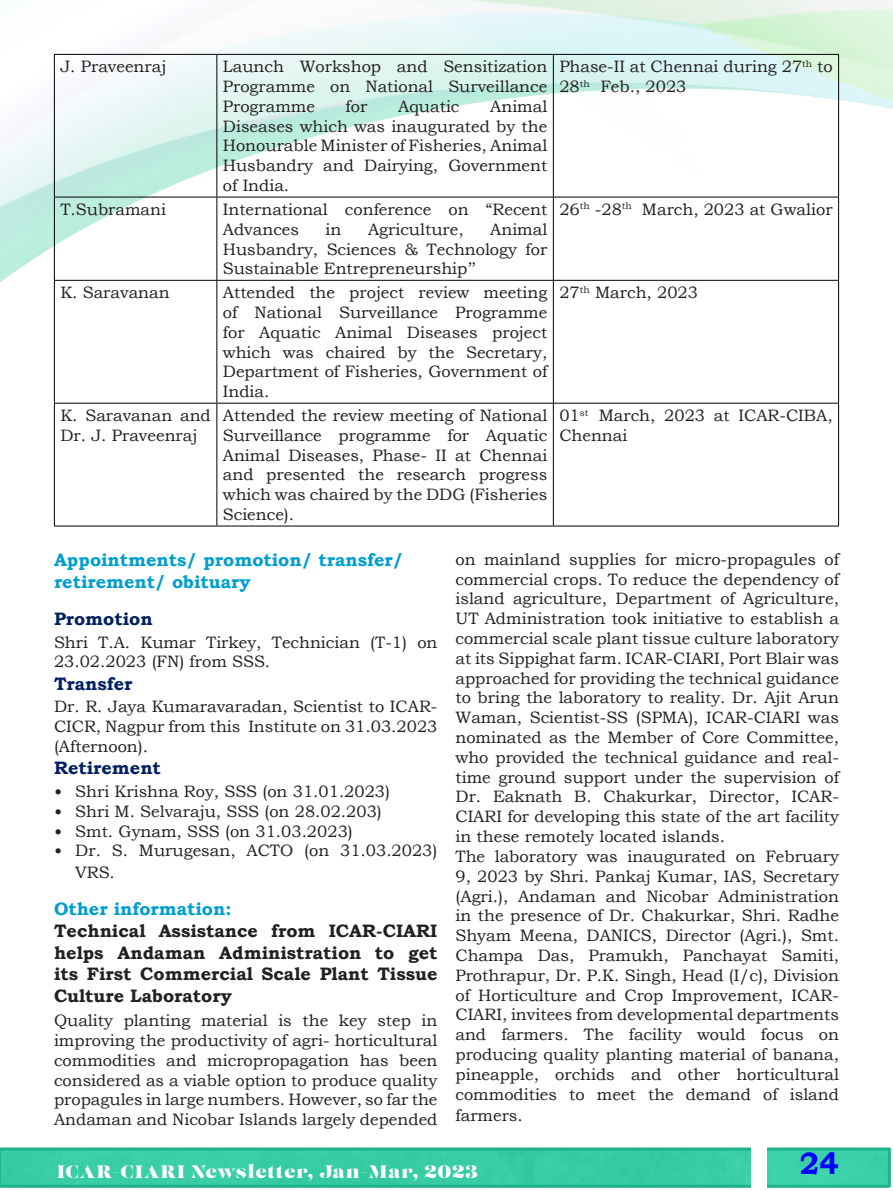
<style>
.page{position:relative;width:893px;height:1191px;background:#fff}
.page>*{position:absolute;margin:0;border:0;box-sizing:border-box;transform-origin:0 0}
.t1{font:700 30.9px "Bookman Old Style";color:#00f;scale:.95 1}
.t2{font:700 18px/21.6px "Bookman Old Style";color:#231f20;text-align:justify}
.heading{font:700 18px "Bookman Old Style";color:#009ece}
.t3{font:18px "Lust Stencil";letter-spacing:.07em;color:#fff}
._2_heading{font:700 18px "Bookman Old Style";color:#002060}
.Body_Text{font:16.5px/19.8px "Bookman Old Style";color:#231f20;text-align:justify}
.s1{font-family:"Calibri"}
</style>
<div class="page">
<img style="left:0;top:0;width:893px;height:527px">
<svg style="left:0;top:1147px;width:891px;height:40px;background:#38caa3"></svg>
<div style="left:751px;top:1141px;width:15px;height:47px;background:#fff"></div>
<hr style="left:54px;top:54px;width:163px;height:1px;background:#000">
<hr style="left:54px;top:55px;width:1px;height:142px;background:#000">
<hr style="left:217px;top:54px;width:336px;height:1px;background:#000">
<hr style="left:216px;top:55px;width:1px;height:142px;background:#000">
<hr style="left:553px;top:54px;width:286px;height:1px;background:#000">
<hr style="left:553px;top:55px;width:1px;height:142px;background:#000">
<hr style="left:838px;top:55px;width:1px;height:142px;background:#000">
<hr style="left:54px;top:197px;width:163px;height:1px;background:#000">
<hr style="left:54px;top:197px;width:1px;height:83px;background:#000">
<hr style="left:217px;top:197px;width:336px;height:1px;background:#000">
<hr style="left:216px;top:197px;width:1px;height:83px;background:#000">
<hr style="left:553px;top:197px;width:286px;height:1px;background:#000">
<hr style="left:553px;top:197px;width:1px;height:83px;background:#000">
<hr style="left:838px;top:197px;width:1px;height:83px;background:#000">
<hr style="left:54px;top:280px;width:163px;height:1px;background:#000">
<hr style="left:54px;top:281px;width:1px;height:122px;background:#000">
<hr style="left:217px;top:280px;width:336px;height:1px;background:#000">
<hr style="left:216px;top:281px;width:1px;height:122px;background:#000">
<hr style="left:553px;top:280px;width:286px;height:1px;background:#000">
<hr style="left:553px;top:281px;width:1px;height:122px;background:#000">
<hr style="left:838px;top:281px;width:1px;height:122px;background:#000">
<hr style="left:54px;top:403px;width:163px;height:1px;background:#000">
<hr style="left:54px;top:403px;width:1px;height:122px;background:#000">
<hr style="left:217px;top:403px;width:336px;height:1px;background:#000">
<hr style="left:216px;top:403px;width:1px;height:122px;background:#000">
<hr style="left:553px;top:403px;width:286px;height:1px;background:#000">
<hr style="left:553px;top:403px;width:1px;height:122px;background:#000">
<hr style="left:838px;top:403px;width:1px;height:122px;background:#000">
<hr style="left:54px;top:525px;width:163px;height:1px;background:#000">
<hr style="left:217px;top:525px;width:336px;height:1px;background:#000">
<hr style="left:553px;top:525px;width:286px;height:1px;background:#000">
<p class="Body_Text" style="left:60px;top:57px;width:107px">J. Praveenraj</p>
<p class="Body_Text" style="left:223px;top:57px;width:326px">Launch Workshop and Sensitization Programme on National Surveillance Programme</p>
<p class="Body_Text" style="left:223px;top:96px;width:326px;text-indent:267px">Animal Diseases which was inaugurated by the Honourable Minister of Fisheries, Animal Husbandry and Dairying, Government of India.</p>
<p class="Body_Text" style="left:346px;top:96px;width:23px">for</p>
<p class="Body_Text" style="left:398px;top:96px;width:63px">Aquatic</p>
<p class="Body_Text" style="left:60px;top:199px;width:107px">T.Subramani</p>
<p class="Body_Text" style="left:223px;top:199px;width:326px">International conference on “Recent<br>Advances</p>
<p class="Body_Text" style="left:223px;top:219px;width:326px;text-indent:267px">Animal Husbandry, Sciences &amp; Technology for Sustainable Entrepreneurship’’</p>
<p class="Body_Text" style="left:326px;top:219px;width:17px">in</p>
<p class="Body_Text" style="left:368px;top:219px;width:97px">Agriculture,</p>
<p class="Body_Text" style="left:559px;top:57px;width:275px">Phase-II at Chennai during 27<sup>th</sup> to<br>28<sup>th</sup> Feb., 2023</p>
<p class="Body_Text" style="left:559px;top:199px;width:275px">26<sup>th</sup> -28<sup>th</sup> March, 2023 at Gwalior</p>
<p class="Body_Text" style="left:60px;top:283px;width:111px">K. Saravanan</p>
<p class="Body_Text" style="left:223px;top:283px;width:326px">Attended the project review meeting of National Surveillance Programme for Aquatic Animal Diseases project which was chaired by the Secretary, Department of Fisheries, Government of India.</p>
<p class="Body_Text" style="left:559px;top:283px;width:140px">27<sup>th</sup> March, 2023</p>
<p class="Body_Text" style="left:60px;top:405px;width:152px">K. Saravanan and<br>Dr. J. Praveenraj</p>
<p class="Body_Text" style="left:223px;top:405px;width:326px">Attended the review meeting of National Surveillance programme for Aquatic Animal Diseases, Phase- II at Chennai and presented the research progress which was chaired by the DDG (Fisheries Science).</p>
<p class="Body_Text" style="left:559px;top:405px;width:275px">01<sup>st</sup> March, 2023 at ICAR-CIBA,<br>Chennai</p>
<p class="heading" style="left:54px;top:546px;width:351px">Appointments/ promotion/ transfer/</p>
<p class="heading" style="left:54px;top:569px;width:198px">retirement/ obituary</p>
<p class="_2_heading" style="left:54px;top:606px;width:100px">Promotion</p>
<p class="Body_Text" style="left:54px;top:632px;width:385px">Shri T.A. Kumar Tirkey, Technician (T-1) on<br>23.02.2023 (FN) from SSS.</p>
<p class="_2_heading" style="left:54px;top:670px;width:80px">Transfer</p>
<p class="Body_Text" style="left:54px;top:697px;width:385px">Dr. R. Jaya Kumaravaradan, Scientist to ICAR-CICR, Nagpur from this Institute on 31.03.2023 (Afternoon).</p>
<p class="_2_heading" style="left:54px;top:755px;width:108px">Retirement</p>
<p class="Body_Text" style="left:54px;top:781px;width:338px"><span class="s1">•</span> Shri Krishna Roy, SSS (on 31.01.2023)</p>
<p class="Body_Text" style="left:54px;top:801px;width:329px"><span class="s1">•</span> Shri M. Selvaraju, SSS (on 28.02.203)</p>
<p class="Body_Text" style="left:54px;top:821px;width:300px"><span class="s1">•</span> Smt. Gynam, SSS (on 31.03.2023)</p>
<p class="Body_Text" style="left:75px;top:840px;width:364px;line-height:21.6px;text-indent:-21px"><span class="s1">•</span> Dr. S. Murugesan, ACTO (on 31.03.2023)<br>VRS.</p>
<p class="heading" style="left:54px;top:895px;width:179px">Other information:</p>
<p class="t2" style="left:54px;top:920px;width:385px">Technical Assistance from ICAR-CIARI helps Andaman Administration to get its First Commercial Scale Plant Tissue Culture Laboratory</p>
<p class="Body_Text" style="left:54px;top:1010px;width:385px">Quality planting material is the key step in improving the productivity of agri- horticultural commodities and micropropagation has been considered as a viable option to produce quality propagules in large numbers. However, so far the Andaman and Nicobar Islands largely depended</p>
<p class="Body_Text" style="left:455px;top:549px;width:385px">on mainland supplies for micro-propagules of commercial crops. To reduce the dependency of island agriculture, Department of Agriculture, UT Administration took initiative to establish a commercial scale plant tissue culture laboratory at its Sippighat farm. ICAR-CIARI, Port Blair was approached for providing the technical guidance to bring the laboratory to reality. Dr. Ajit Arun Waman, Scientist-SS (SPMA), ICAR-CIARI was nominated as the Member of Core Committee, who provided the technical guidance and real&shy;time ground support under the supervision of Dr. Eaknath B. Chakurkar, Director, ICAR-CIARI for developing this state of the art facility in these remotely located islands.</p>
<p class="Body_Text" style="left:455px;top:846px;width:385px">The laboratory was inaugurated on February 9, 2023 by Shri. Pankaj Kumar, IAS, Secretary (Agri.), Andaman and Nicobar Administration in the presence of Dr. Chakurkar, Shri. Radhe Shyam Meena, DANICS, Director (Agri.), Smt.<br>Champa Das, Pramukh, Panchayat Samiti, Prothrapur, Dr. P.K. Singh, Head (I/c), Division of Horticulture and Crop Improvement, ICAR-CIARI, invitees from developmental departments and farmers. The facility would focus on producing quality planting material of banana, pineapple, orchids and other horticultural commodities to meet the demand of island</p>
<p class="Body_Text" style="left:455px;top:1105px;width:69px">farmers.</p>
<p class="t3" style="left:57px;top:1160px;width:422px">ICAR-CIARI Newsletter, Jan-Mar, 2023</p>
<h1 class="t1" style="left:800px;top:1140px;width:43px">24</h1>
</div>
